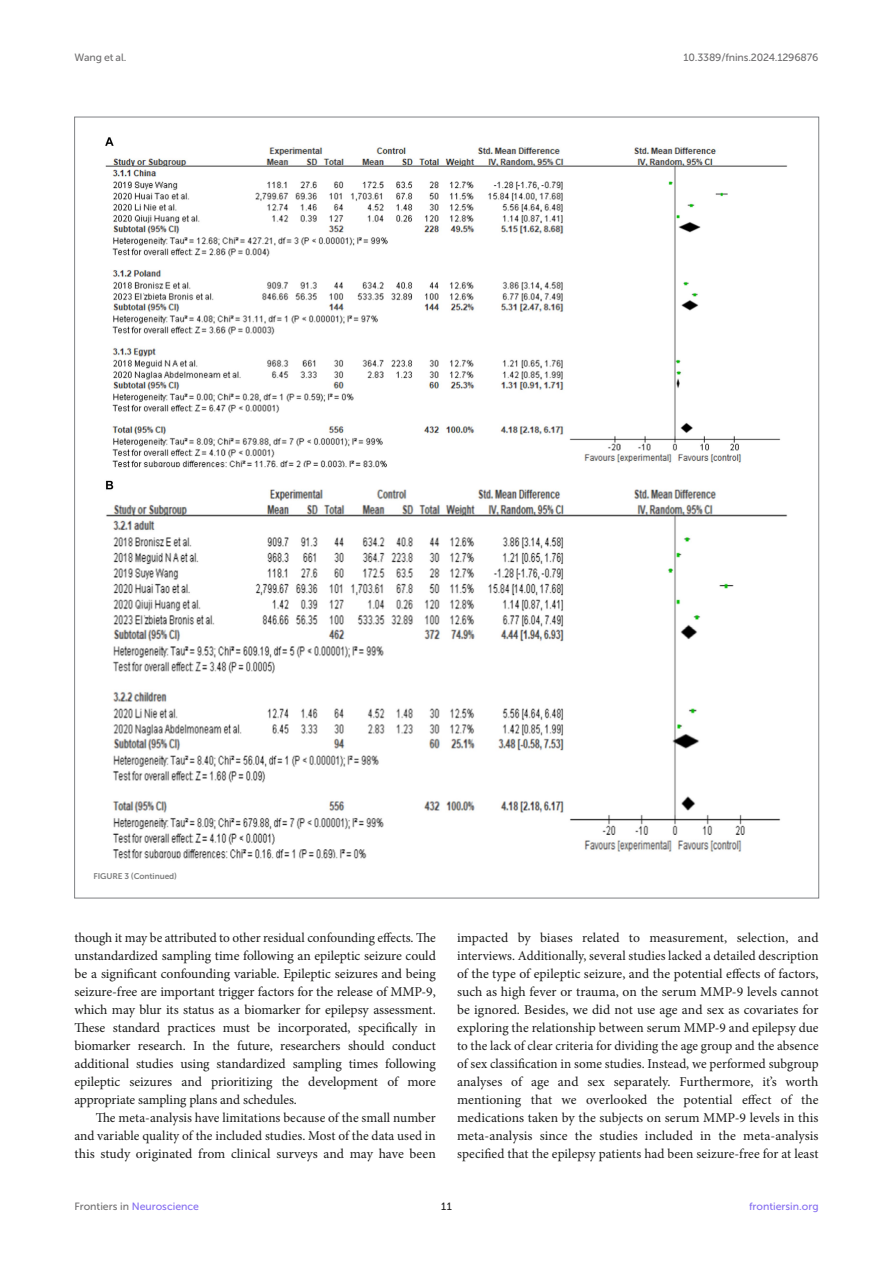
<style>
.page{position:relative;width:893px;height:1263px;background:#fff}
.page>*{position:absolute;margin:0;border:0;box-sizing:border-box;transform-origin:0 0}
.TEXT{font:13.5px/18px "Minion Pro";color:#1b1c1b;text-align:justify}
.t1{font:10.5px "Museo Sans 500";color:#856df0}
.t2{font:10.5px "Museo Sans 500";letter-spacing:-.015em;color:#706f70}
.t3{font:10.5px "Museo Sans 500";color:#1b1c1b}
.FIG_HD_CONT{font:8.25px "Museo Sans 700";letter-spacing:-.01em;color:#7e7f7f}
.s1{color:#706f70}
</style>
<div class="page">
<img style="left:105px;top:137px;width:683px;height:722px">
<p class="t2" style="left:74px;top:51px;width:53px">Wang et al.</p>
<p class="t2" style="left:684px;top:51px;width:136px">10.3389/fnins.2024.1296876</p>
<p class="FIG_HD_CONT" style="left:94px;top:872px;width:85px">FIGURE 3 (Continued)</p>
<p class="TEXT" style="left:74px;top:929px;width:363px">though it may be attributed to other residual confounding effects. The unstandardized sampling time following an epileptic seizure could be a significant confounding variable. Epileptic seizures and being seizure-free are important trigger factors for the release of MMP-9, which may blur its status as a biomarker for epilepsy assessment.<br>These standard practices must be incorporated, specifically in biomarker research. In the future, researchers should conduct additional studies using standardized sampling times following epileptic seizures and prioritizing the development of more appropriate sampling plans and schedules.</p>
<p class="TEXT" style="left:74px;top:1109px;width:363px;text-indent:21px">The meta-analysis have limitations because of the small number and variable quality of the included studies. Most of the data used in this study originated from clinical surveys and may have been</p>
<p class="TEXT" style="left:457px;top:929px;width:363px">impacted by biases related to measurement, selection, and interviews. Additionally, several studies lacked a detailed description of the type of epileptic seizure, and the potential effects of factors, such as high fever or trauma, on the serum MMP-9 levels cannot be ignored. Besides, we did not use age and sex as covariates for exploring the relationship between serum MMP-9 and epilepsy due to the lack of clear criteria for dividing the age group and the absence of sex classification in some studies. Instead, we performed subgroup analyses of age and sex separately. Furthermore, it’s worth mentioning that we overlooked the potential effect of the medications taken by the subjects on serum MMP-9 levels in this meta-analysis since the studies included in the meta-analysis specified that the epilepsy patients had been seizure-free for at least</p>
<p class="t1" style="left:74px;top:1200px;width:126px"><span class="s1">Frontiers in</span> Neuroscience</p>
<p class="t3" style="left:441px;top:1200px;width:12px">11</p>
<p class="t1" style="left:749px;top:1200px;width:71px">frontiersin.org</p>
</div>
